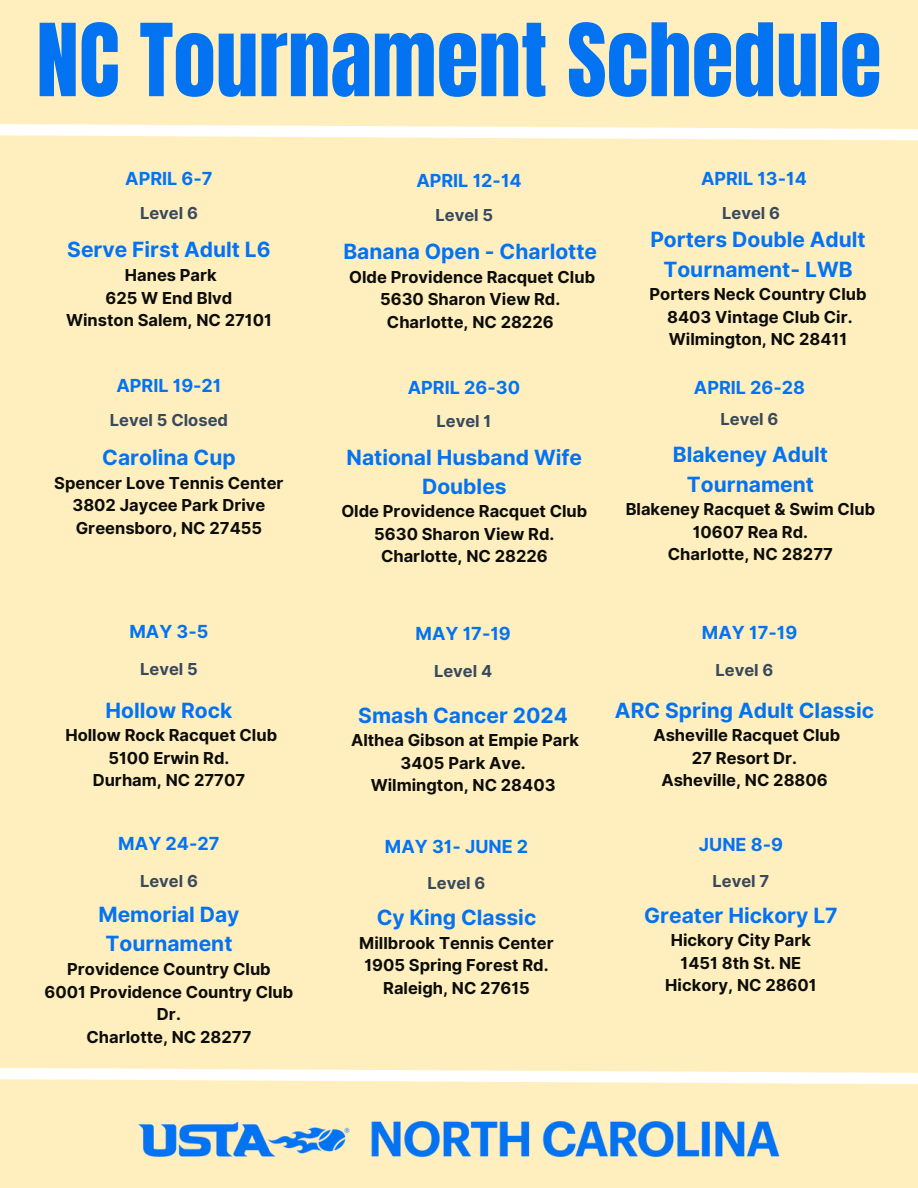
<style>
.page{position:relative;width:918px;height:1188px;background:#ffefbe}
.page>*{position:absolute;margin:0;border:0;box-sizing:border-box;transform-origin:0 0}
.t1{font:85.5px "Anton";color:#0373f2}
.t2{font:700 21px/29.2px "Inter";color:#0373f3;text-align:center}
.t3{font:700 18px "Inter";color:#0373f3}
.t4{font:700 16.5px/22.5px "Inter";color:#0c0c09;text-align:center}
.t5{font:700 16.5px "Inter";color:#39495c}
</style>
<div class="page">
<svg style="left:0;top:1068px;width:918px;height:16px"></svg>
<img style="left:138px;top:1120px;width:642px;height:38px">
<svg style="left:0;top:124px;width:918px;height:17px"></svg>
<h3 class="t1" style="left:36px;top:-1px;width:847px">NC Tournament Schedule</h3>
<p class="t3" style="left:125px;top:168px;width:89px">APRIL 6-7</p>
<p class="t5" style="left:140px;top:203px;width:59px">Level 6</p>
<p class="t2" style="left:67px;top:235px;width:205px">Serve First Adult L6</p>
<p class="t4" style="left:125px;top:264px;width:93px">Hanes Park</p>
<p class="t4" style="left:106px;top:286px;width:128px">625 W End Blvd</p>
<h3 class="t4" style="left:66px;top:309px;width:207px">Winston Salem, NC 27101</h3>
<p class="t3" style="left:116px;top:375px;width:107px">APRIL 19-21</p>
<p class="t5" style="left:110px;top:410px;width:120px">Level 5 Closed</p>
<h3 class="t2" style="left:102px;top:443px;width:135px">Carolina Cup</h3>
<p class="t4" style="left:54px;top:471px;width:231px">Spencer Love Tennis Center</p>
<p class="t4" style="left:72px;top:494px;width:194px">3802 Jaycee Park Drive</p>
<p class="t4" style="left:76px;top:516px;width:188px">Greensboro, NC 27455</p>
<p class="t3" style="left:129px;top:621px;width:81px">MAY 3-5</p>
<p class="t5" style="left:140px;top:659px;width:59px">Level 5</p>
<p class="t2" style="left:106px;top:695px;width:128px">Hollow Rock</p>
<p class="t4" style="left:65px;top:724px;width:213px">Hollow Rock Racquet Club</p>
<p class="t4" style="left:109px;top:746px;width:122px">5100 Erwin Rd.</p>
<h3 class="t4" style="left:93px;top:769px;width:154px">Durham, NC 27707</h3>
<p class="t3" style="left:118px;top:833px;width:103px">MAY 24-27</p>
<p class="t5" style="left:140px;top:871px;width:59px">Level 6</p>
<p class="t2" style="left:98px;top:900px;width:143px">Memorial Day<br>Tournament</p>
<p class="t4" style="left:67px;top:958px;width:205px">Providence Country Club</p>
<h2 class="t4" style="left:45px;top:980px;width:250px">6001 Providence Country Club<br>Dr.</h2>
<p class="t4" style="left:86px;top:1025px;width:167px">Charlotte, NC 28277</p>
<p class="t3" style="left:416px;top:170px;width:107px">APRIL 12-14</p>
<p class="t5" style="left:436px;top:205px;width:59px">Level 5</p>
<p class="t2" style="left:343px;top:237px;width:255px">Banana Open - Charlotte</p>
<p class="t4" style="left:349px;top:266px;width:247px">Olde Providence Racquet Club</p>
<p class="t4" style="left:380px;top:288px;width:182px">5630 Sharon View Rd.</p>
<h3 class="t4" style="left:387px;top:311px;width:168px">Charlotte, NC 28226</h3>
<p class="t3" style="left:408px;top:377px;width:114px">APRIL 26-30</p>
<p class="t5" style="left:436px;top:412px;width:56px">Level 1</p>
<p class="t2" style="left:347px;top:442px;width:237px">National Husband Wife<br>Doubles</p>
<p class="t4" style="left:341px;top:500px;width:247px">Olde Providence Racquet Club<br>5630 Sharon View Rd.<br>Charlotte, NC 28226</p>
<p class="t3" style="left:701px;top:168px;width:107px">APRIL 13-14</p>
<p class="t5" style="left:722px;top:203px;width:59px">Level 6</p>
<p class="t2" style="left:650px;top:225px;width:217px">Porters Double Adult<br>Tournament- LWB</p>
<p class="t4" style="left:650px;top:283px;width:218px">Porters Neck Country Club<br>8403 Vintage Club Cir.<br>Wilmington, NC 28411</p>
<p class="t3" style="left:694px;top:376px;width:113px">APRIL 26-28</p>
<p class="t5" style="left:721px;top:409px;width:59px">Level 6</p>
<h3 class="t2" style="left:673px;top:440px;width:157px">Blakeney Adult<br>Tournament</h3>
<p class="t4" style="left:626px;top:498px;width:251px">Blakeney Racquet &amp; Swim Club</p>
<h2 class="t4" style="left:693px;top:520px;width:117px">10607 Rea Rd.</h2>
<h3 class="t4" style="left:668px;top:543px;width:167px">Charlotte, NC 28277</h3>
<p class="t3" style="left:415px;top:623px;width:97px">MAY 17-19</p>
<p class="t5" style="left:434px;top:661px;width:60px">Level 4</p>
<p class="t2" style="left:358px;top:701px;width:211px">Smash Cancer 2024</p>
<p class="t4" style="left:351px;top:729px;width:230px">Althea Gibson at Empie Park</p>
<p class="t4" style="left:401px;top:752px;width:127px">3405 Park Ave.</p>
<h3 class="t4" style="left:371px;top:774px;width:186px">Wilmington, NC 28403</h3>
<h3 class="t3" style="left:385px;top:836px;width:145px">MAY 31- JUNE 2</h3>
<h3 class="t5" style="left:428px;top:874px;width:59px">Level 6</h3>
<p class="t2" style="left:377px;top:903px;width:161px">Cy King Classic</p>
<p class="t4" style="left:359px;top:931px;width:196px">Millbrook Tennis Center</p>
<p class="t4" style="left:364px;top:954px;width:186px">1905 Spring Forest Rd.</p>
<p class="t4" style="left:383px;top:976px;width:148px">Raleigh, NC 27615</p>
<p class="t3" style="left:702px;top:622px;width:97px">MAY 17-19</p>
<h2 class="t5" style="left:716px;top:661px;width:59px">Level 6</h2>
<h3 class="t2" style="left:615px;top:695px;width:261px">ARC Spring Adult Classic</h3>
<p class="t4" style="left:653px;top:724px;width:188px">Asheville Racquet Club</p>
<p class="t4" style="left:692px;top:746px;width:107px">27 Resort Dr.</p>
<p class="t4" style="left:661px;top:769px;width:168px">Asheville, NC 28806</p>
<p class="t3" style="left:699px;top:834px;width:86px">JUNE 8-9</p>
<p class="t5" style="left:713px;top:871px;width:58px">Level 7</p>
<h3 class="t2" style="left:644px;top:901px;width:195px">Greater Hickory L7</h3>
<h3 class="t4" style="left:665px;top:929px;width:153px">Hickory City Park<br>1451 8th St. NE<br>Hickory, NC 28601</h3>
</div>
